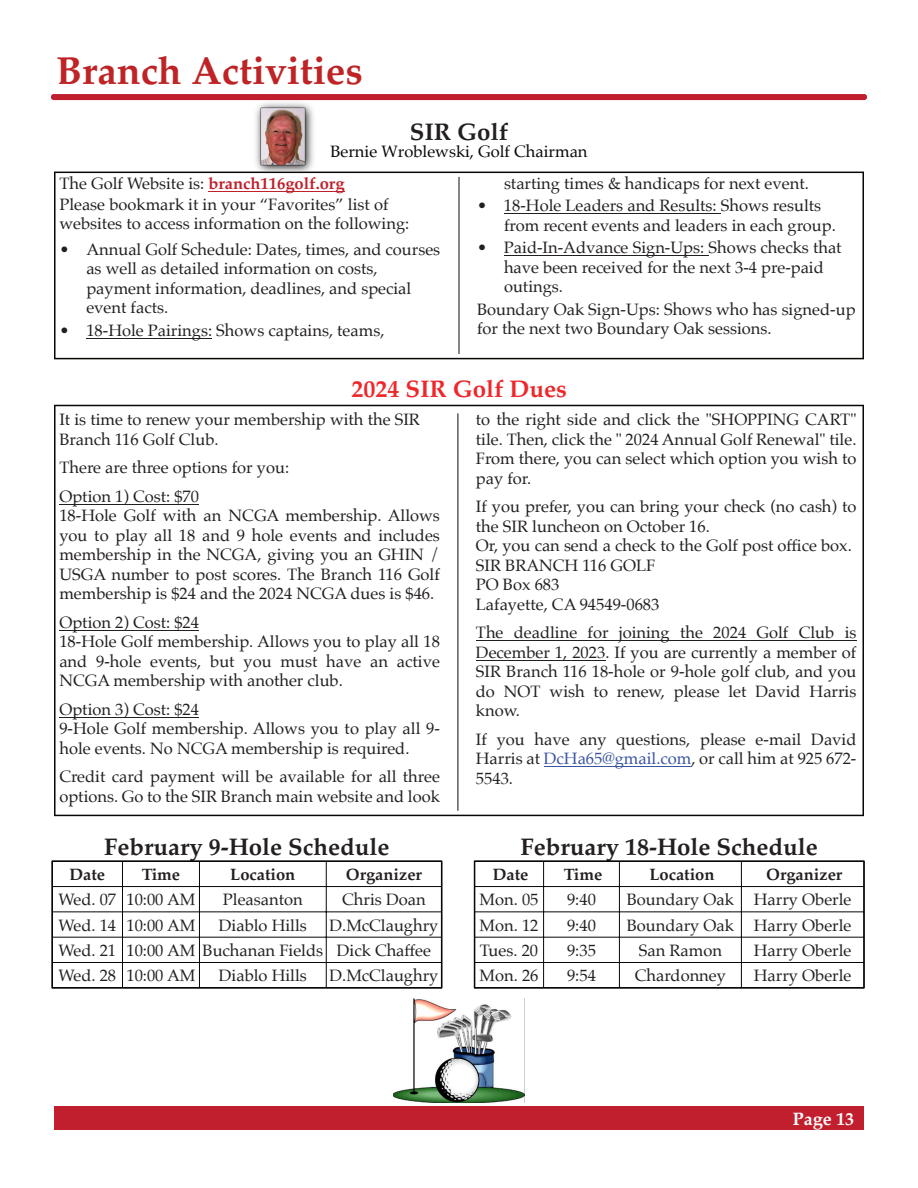
<style>
.page{position:relative;width:918px;height:1188px;background:#fff}
.page>*{position:absolute;margin:0;border:0;box-sizing:border-box;transform-origin:0 0}
.t1{font:700 39px "Palatino";color:#bf2325}
.t2{font:700 24px "Palatino";color:#231f20}
.t3{font:700 24px "Palatino";color:#ee272b}
.t4{font:700 18px "Palatino";color:#fff}
.t5{font:16.5px/19.5px "Palatino";color:#231f20}
.t6{font:16.5px/32.2px "Palatino";color:#080704}
.t7{font:700 16.5px "Palatino";color:#231f20}
.s1{color:#231f20}
.s2{font-weight:700;color:#c01f2c}
.s3{color:#3a53a3}
</style>
<div class="page">
<div style="left:54px;top:1107px;width:810px;height:23px;background:#c11f2d"></div>
<hr style="left:474px;top:861px;width:1px;height:127px;background:#080704">
<hr style="left:864px;top:861px;width:1px;height:127px;background:#080704">
<hr style="left:543px;top:861px;width:1px;height:127px;background:#080704">
<hr style="left:619px;top:861px;width:1px;height:127px;background:#080704">
<hr style="left:741px;top:861px;width:1px;height:127px;background:#080704">
<hr style="left:475px;top:861px;width:389px;height:1px;background:#080704">
<hr style="left:475px;top:886px;width:389px;height:1px;background:#080704">
<hr style="left:475px;top:911px;width:389px;height:1px;background:#080704">
<hr style="left:475px;top:937px;width:389px;height:1px;background:#080704">
<hr style="left:475px;top:962px;width:389px;height:1px;background:#080704">
<hr style="left:475px;top:987px;width:389px;height:1px;background:#080704">
<hr style="left:52px;top:861px;width:1px;height:127px;background:#080704">
<hr style="left:441px;top:861px;width:1px;height:127px;background:#080704">
<hr style="left:122px;top:861px;width:1px;height:127px;background:#080704">
<hr style="left:199px;top:861px;width:1px;height:127px;background:#080704">
<hr style="left:326px;top:861px;width:1px;height:127px;background:#080704">
<hr style="left:52px;top:861px;width:390px;height:1px;background:#080704">
<hr style="left:52px;top:886px;width:390px;height:1px;background:#080704">
<hr style="left:52px;top:911px;width:390px;height:1px;background:#080704">
<hr style="left:52px;top:937px;width:390px;height:1px;background:#080704">
<hr style="left:52px;top:962px;width:390px;height:1px;background:#080704">
<hr style="left:52px;top:987px;width:390px;height:1px;background:#080704">
<img style="left:393px;top:998px;width:131px;height:104px">
<div style="left:54px;top:94px;width:810px;height:6px;background:#c11f2d"></div>
<svg style="left:249px;top:171px;width:420px;height:1px"></svg>
<img style="left:252px;top:100px;width:65px;height:72px">
<svg style="left:54px;top:172px;width:810px;height:187px"></svg>
<hr style="left:459px;top:177px;width:1px;height:177px;background:#120a09">
<hr style="left:208px;top:191px;width:137px;height:1px;background:#c01f2c">
<hr style="left:86px;top:338px;width:126px;height:1px;background:#231f20">
<hr style="left:504px;top:213px;width:217px;height:1px;background:#231f20">
<hr style="left:504px;top:255px;width:204px;height:1px;background:#231f20">
<svg style="left:54px;top:404px;width:810px;height:1px"></svg>
<svg style="left:54px;top:405px;width:810px;height:411px"></svg>
<hr style="left:458px;top:413px;width:1px;height:398px;background:#120a09">
<hr style="left:59px;top:504px;width:140px;height:1px;background:#231f20">
<hr style="left:59px;top:630px;width:140px;height:1px;background:#231f20">
<hr style="left:59px;top:717px;width:140px;height:1px;background:#231f20">
<hr style="left:476px;top:640px;width:380px;height:1px;background:#231f20">
<hr style="left:476px;top:660px;width:129px;height:1px;background:#231f20">
<hr style="left:544px;top:766px;width:147px;height:1px;background:#3a53a3">
<h1 class="t1" style="left:56px;top:52px;width:308px">Branch Activities</h1>
<h2 class="t2" style="left:410px;top:121px;width:100px">SIR Golf</h2>
<p class="t6" style="left:59px;top:136px;width:530px;text-indent:271px">Bernie Wroblewski, Golf Chairman<br><span class="s1">The Golf Website is:</span> <span class="s2">branch116golf.org</span></p>
<p class="t5" style="left:59px;top:196px;width:351px">Please bookmark it in your “Favorites” list of websites to access information on the following:</p>
<p class="t5" style="left:86px;top:241px;width:355px;text-indent:-27px">• Annual Golf Schedule: Dates, times, and courses as well as detailed information on costs, payment information, deadlines, and special event facts.</p>
<p class="t5" style="left:59px;top:322px;width:327px">• 18-Hole Pairings: Shows captains, teams,</p>
<p class="t5" style="left:504px;top:175px;width:306px">starting times &amp; handicaps for next event.</p>
<p class="t5" style="left:504px;top:197px;width:333px;text-indent:-27px">• 18-Hole Leaders and Results: Shows results from recent events and leaders in each group.</p>
<p class="t5" style="left:504px;top:239px;width:339px;text-indent:-27px">• Paid-In-Advance Sign-Ups: Shows checks that have been received for the next 3-4 pre-paid outings.</p>
<p class="t5" style="left:477px;top:301px;width:380px">Boundary Oak Sign-Ups: Shows who has signed-up for the next two Boundary Oak sessions.</p>
<h2 class="t3" style="left:351px;top:377px;width:217px">2024 SIR Golf Dues</h2>
<p class="t5" style="left:59px;top:411px;width:362px">It is time to renew your membership with the SIR<br>Branch 116 Golf Club.</p>
<p class="t5" style="left:59px;top:455px;width:231px;line-height:28.5px">There are three options for you:<br>Option 1) Cost: $70</p>
<p class="t5" style="left:59px;top:507px;width:382px;text-align:justify">18-Hole Golf with an NCGA membership. Allows you to play all 18 and 9 hole events and includes membership in the NCGA, giving you an GHIN / USGA number to post scores. The Branch 116 Golf membership is $24 and the 2024 NCGA dues is $46.</p>
<p class="t5" style="left:59px;top:614px;width:382px">Option 2) Cost: $24<br>18-Hole Golf membership. Allows you to play all 18 and 9-hole events, but you must have an active NCGA membership with another club.</p>
<p class="t5" style="left:59px;top:701px;width:382px">Option 3) Cost: $24<br>9-Hole Golf membership. Allows you to play all 9- hole events. No NCGA membership is required.</p>
<p class="t5" style="left:59px;top:768px;width:382px">Credit card payment will be available for all three options. Go to the SIR Branch main website and look</p>
<p class="t5" style="left:476px;top:411px;width:382px;text-align:justify">to the right side and click the "SHOPPING CART" tile. Then, click the " 2024 Annual Golf Renewal" tile.<br>From there, you can select which option you wish to pay for.</p>
<p class="t5" style="left:476px;top:498px;width:382px">If you prefer, you can bring your check (no cash) to the SIR luncheon on October 16.<br>Or, you can send a check to the Golf post office box.<br>SIR BRANCH 116 GOLF<br>PO Box 683<br>Lafayette, CA 94549-0683</p>
<p class="t5" style="left:476px;top:624px;width:382px;text-align:justify">The deadline for joining the 2024 Golf Club is December 1, 2023. If you are currently a member of SIR Branch 116 18-hole or 9-hole golf club, and you do NOT wish to renew, please let David Harris know.</p>
<p class="t5" style="left:476px;top:731px;width:382px;text-align:justify">If you have any questions, please e-mail David Harris at <span class="s3">DcHa65@gmail.com</span>, or call him at 925 672- 5543.</p>
<h2 class="t2" style="left:104px;top:835px;width:287px">February 9-Hole Schedule</h2>
<p class="t7" style="left:69px;top:866px;width:37px">Date</p>
<p class="t7" style="left:142px;top:866px;width:40px">Time</p>
<p class="t7" style="left:230px;top:866px;width:67px">Location</p>
<p class="t7" style="left:346px;top:866px;width:78px">Organizer</p>
<p class="t5" style="left:59px;top:891px;width:139px">Wed. 07 10:00 AM</p>
<p class="t5" style="left:223px;top:891px;width:81px">Pleasanton</p>
<p class="t5" style="left:342px;top:891px;width:85px">Chris Doan</p>
<p class="t5" style="left:59px;top:916px;width:139px">Wed. 14 10:00 AM</p>
<p class="t5" style="left:219px;top:916px;width:90px">Diablo Hills</p>
<p class="t5" style="left:59px;top:913px;width:381px;line-height:25.3px;text-indent:271px">D.McClaughry<br>Wed. 21 10:00 AM Buchanan Fields Dick Chaffee<br>Wed. 28 10:00 AM</p>
<p class="t5" style="left:219px;top:967px;width:90px">Diablo Hills</p>
<p class="t5" style="left:329px;top:967px;width:110px">D.McClaughry</p>
<h2 class="t2" style="left:521px;top:835px;width:299px">February 18-Hole Schedule</h2>
<p class="t7" style="left:493px;top:866px;width:37px">Date</p>
<p class="t7" style="left:564px;top:866px;width:40px">Time</p>
<p class="t7" style="left:650px;top:866px;width:67px">Location</p>
<p class="t7" style="left:766px;top:866px;width:78px">Organizer</p>
<p class="t5" style="left:480px;top:891px;width:60px">Mon. 05</p>
<p class="t5" style="left:567px;top:891px;width:30px">9:40</p>
<p class="t5" style="left:627px;top:891px;width:226px">Boundary Oak Harry Oberle</p>
<p class="t5" style="left:480px;top:916px;width:60px">Mon. 12</p>
<p class="t5" style="left:567px;top:916px;width:30px">9:40</p>
<p class="t5" style="left:627px;top:916px;width:226px">Boundary Oak Harry Oberle</p>
<p class="t5" style="left:480px;top:942px;width:60px">Tues. 20</p>
<p class="t5" style="left:567px;top:942px;width:30px">9:35</p>
<p class="t5" style="left:639px;top:942px;width:85px">San Ramon</p>
<p class="t5" style="left:754px;top:942px;width:99px">Harry Oberle</p>
<p class="t5" style="left:480px;top:967px;width:60px">Mon. 26</p>
<p class="t5" style="left:567px;top:967px;width:30px">9:54</p>
<p class="t5" style="left:635px;top:967px;width:93px">Chardonney</p>
<p class="t5" style="left:754px;top:967px;width:99px">Harry Oberle</p>
<p class="t4" style="left:793px;top:1110px;width:63px">Page 13</p>
</div>
